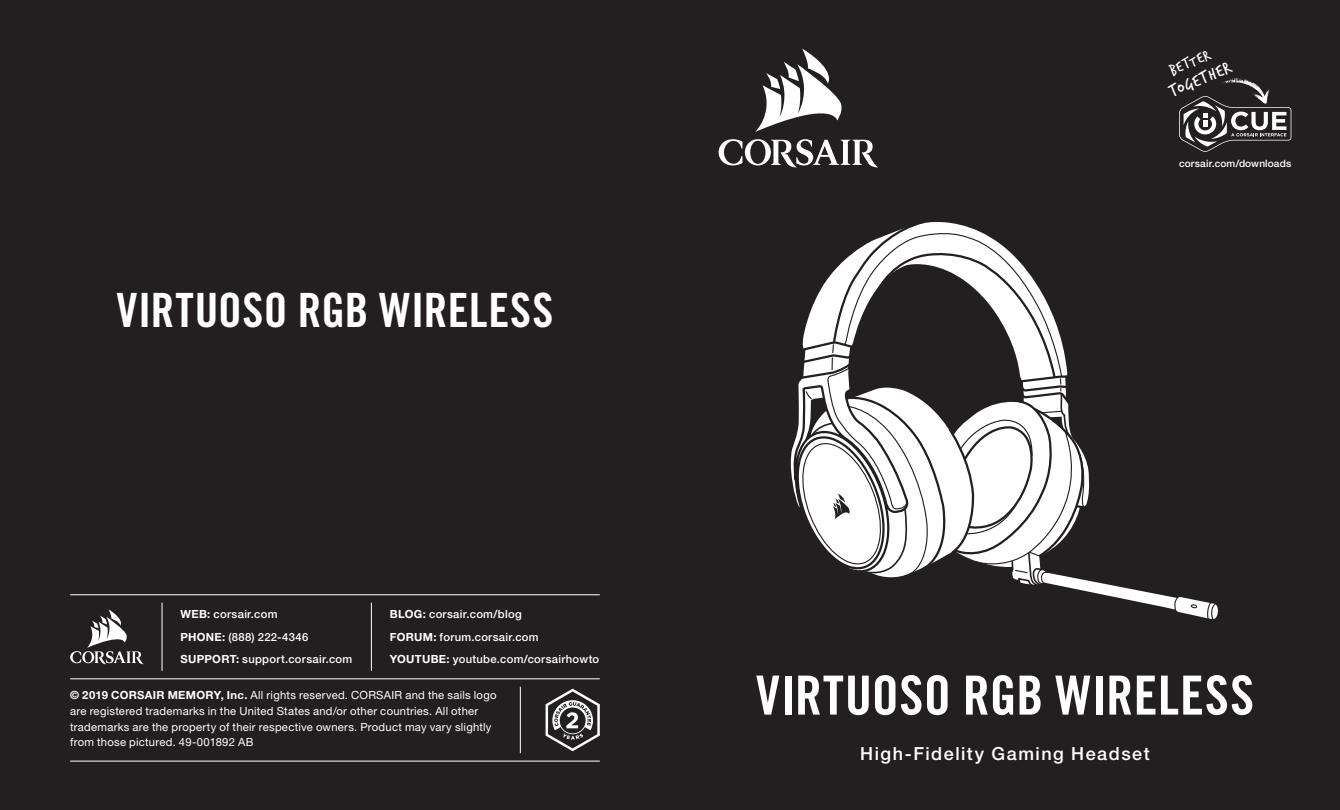
<style>
.page{position:relative;width:1340px;height:810px;background:#fff}
.page>*{position:absolute;margin:0;border:0;box-sizing:border-box;transform-origin:0 0}
.t1{font:54px "Trade Gothic LT Std Bd Cn 20";letter-spacing:.01em;color:#fff}
.t2{font:47.25px "Trade Gothic LT Std Bd Cn 20";letter-spacing:.01em;color:#fff}
.t3{font:500 18px "Helvetica Neue LT Pro";letter-spacing:.085em;color:#fff}
.t4{font:18px "Verveine";color:#fff}
.t5{font:15.75px "Verveine";color:#fff}
.t6{font:11.25px/15.8px "Helvetica Neue LT Pro";letter-spacing:.02em;color:#fff}
.t7{font:500 11.25px/22.5px "Helvetica Neue LT Pro";letter-spacing:.025em;color:#fff}
.t8{font:500 10.12px "Helvetica Neue LT Pro";letter-spacing:.015em;color:#fff}
.s1{font-weight:700}
</style>
<div class="page">
<div style="left:0;top:0;width:1339px;height:810px;background:#231f20"></div>
<svg style="left:718px;top:49px;width:160px;height:118px"></svg>
<svg style="left:1179px;top:78px;width:112px;height:74px"></svg>
<hr style="left:162px;top:603px;width:1px;height:68px;background:#fff">
<hr style="left:371px;top:603px;width:1px;height:68px;background:#fff">
<hr style="left:70px;top:761px;width:530px;height:1px;background:#fff">
<hr style="left:70px;top:594px;width:530px;height:1px;background:#fff">
<hr style="left:70px;top:678px;width:530px;height:1px;background:#fff">
<svg style="left:70px;top:609px;width:74px;height:55px"></svg>
<hr style="left:520px;top:687px;width:1px;height:66px;background:#fff">
<svg style="left:545px;top:689px;width:55px;height:62px"></svg>
<svg style="left:1090px;top:581px;width:128px;height:35px"></svg>
<svg style="left:1174px;top:596px;width:43px;height:23px"></svg>
<svg style="left:790px;top:222px;width:300px;height:370px"></svg>
<h2 class="t2" style="left:116px;top:282px;width:438px">VIRTUOSO RGB WIRELESS</h2>
<p class="t7" style="left:180px;top:603px;width:173px"><span class="s1">WEB:</span> corsair.com<br><span class="s1">PHONE:</span> (888) 222-4346<br><span class="s1">SUPPORT:</span> support.corsair.com</p>
<p class="t7" style="left:390px;top:603px;width:211px"><span class="s1">BLOG:</span> corsair.com/blog<br><span class="s1">FORUM:</span> forum.corsair.com<br><span class="s1">YOUTUBE:</span> youtube.com/corsairhowto</p>
<p class="t6" style="left:70px;top:687px;width:428px"><span class="s1">© 2019 CORSAIR MEMORY, Inc.</span> All rights reserved. CORSAIR and the sails logo are registered trademarks in the United States and/or other countries. All other trademarks are the property of their respective owners. Product may vary slightly from those pictured. 49-001892 AB</p>
<h3 class="t5" style="left:1165px;top:61px;width:45px;rotate:-23deg">BETTER</h3>
<h3 class="t4" style="left:1164px;top:81px;width:68px;rotate:-23deg">TOGETHER</h3>
<p class="t8" style="left:1178px;top:158px;width:114px">corsair.com/downloads</p>
<h1 class="t1" style="left:756px;top:663px;width:500px">VIRTUOSO RGB WIRELESS</h1>
<h3 class="t3" style="left:860px;top:743px;width:291px">High-Fidelity Gaming Headset</h3>
</div>
